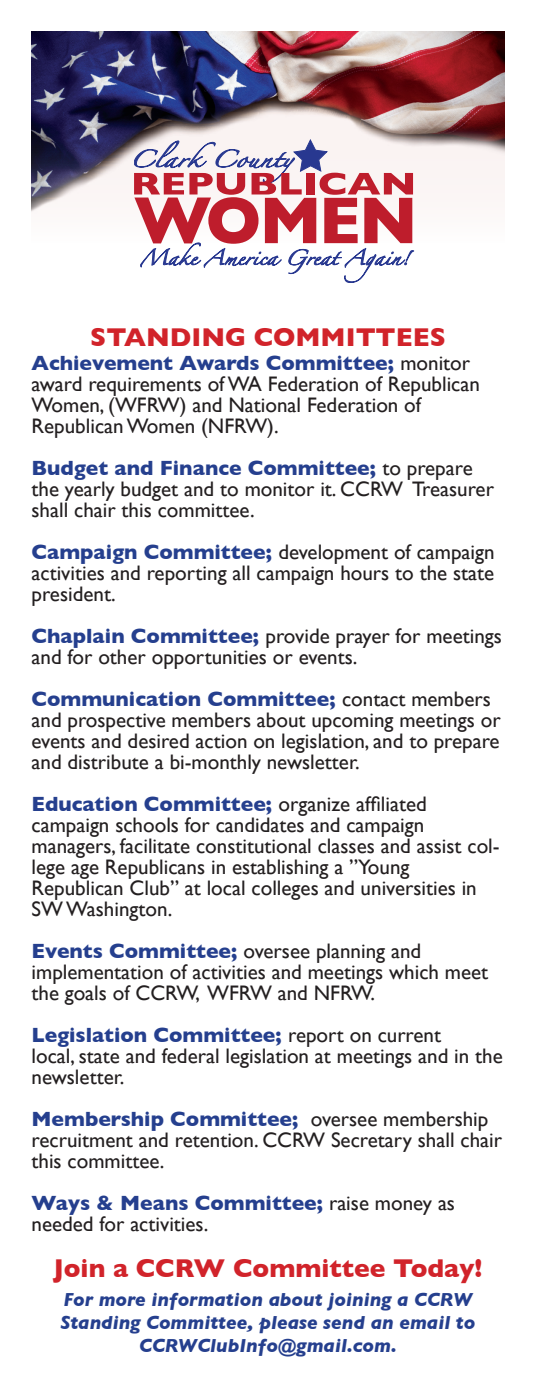
<style>
.page{position:relative;width:536px;height:1386px;background:#fff}
.page>*{position:absolute;margin:0;border:0;box-sizing:border-box;transform-origin:0 0}
.t1{font:700 26.25px "Gill Sans";color:#d1232a}
.t2{font:21px/21px "Gill Sans";color:#231f20}
.t3{font:700 21px "Gill Sans";color:#253f8e}
.t4{font:italic 700 19.25px/22.8px "Gill Sans";color:#253f8e}
.s1{font-weight:700;color:#253f8e}
.s2{font-weight:400;color:#231f20}
</style>
<div class="page">
<img style="left:32px;top:32px;width:472px;height:180px">
<svg style="left:134px;top:139px;width:280px;height:144px"></svg>
<p class="t1" style="left:90px;top:321px;width:357px">STANDING COMMITTEES</p>
<p class="t2" style="left:32px;top:352px;width:450px"><span class="s1">Achievement Awards Committee;</span> monitor award requirements of WA Federation of Republican<br>Women, (WFRW) and National Federation of</p>
<p class="t2" style="left:32px;top:415px;width:248px">Republican Women (NFRW).</p>
<p class="t2" style="left:32px;top:457px;width:464px"><span class="s1">Budget and Finance Committee;</span> to prepare the yearly budget and to monitor it. CCRW Treasurer shall chair this committee.</p>
<p class="t2" style="left:32px;top:541px;width:464px;text-align:justify"><span class="s1">Campaign Committee;</span> development of campaign activities and reporting all campaign hours to the state president.</p>
<p class="t2" style="left:32px;top:625px;width:471px"><span class="s1">Chaplain Committee;</span> provide prayer for meetings and for other opportunities or events.</p>
<p class="t2" style="left:32px;top:688px;width:470px"><span class="s1">Communication Committee;</span> contact members and prospective members about upcoming meetings or events and desired action on legislation, and to prepare and distribute a bi-monthly newsletter.</p>
<p class="t3" style="left:32px;top:792px;width:396px">Education Committee; <span class="s2">organize affiliated</span></p>
<p class="t2" style="left:32px;top:814px;width:394px">campaign schools for candidates and campaign</p>
<p class="t2" style="left:32px;top:835px;width:469px">managers, facilitate constitutional classes and assist col&shy;lege age Republicans in establishing a ”Young</p>
<p class="t2" style="left:32px;top:877px;width:446px">Republican Club” at local colleges and universities in<br>SW Washington.</p>
<p class="t2" style="left:32px;top:940px;width:391px"><span class="s1">Events Committee;</span> oversee planning and</p>
<p class="t2" style="left:32px;top:961px;width:458px">implementation of activities and meetings which meet the goals of CCRW, WFRW and NFRW.</p>
<p class="t3" style="left:32px;top:1023px;width:411px">Legislation Committee; <span class="s2">report on current</span></p>
<p class="t2" style="left:32px;top:1045px;width:472px">local, state and federal legislation at meetings and in the newsletter.</p>
<p class="t2" style="left:32px;top:1108px;width:472px"><span class="s1">Membership Committee;</span> oversee membership recruitment and retention. CCRW Secretary shall chair this committee.</p>
<p class="t2" style="left:32px;top:1192px;width:425px"><span class="s1">Ways &amp; Means Committee;</span> raise money as needed for activities.</p>
<p class="t1" style="left:53px;top:1252px;width:430px">Join a CCRW Committee Today!</p>
<p class="t4" style="left:61px;top:1288px;width:416px">For more information about joining a CCRW<br>Standing Committee, please send an email to</p>
<p class="t4" style="left:139px;top:1334px;width:259px">CCRWClubInfo@gmail.com.</p>
</div>
